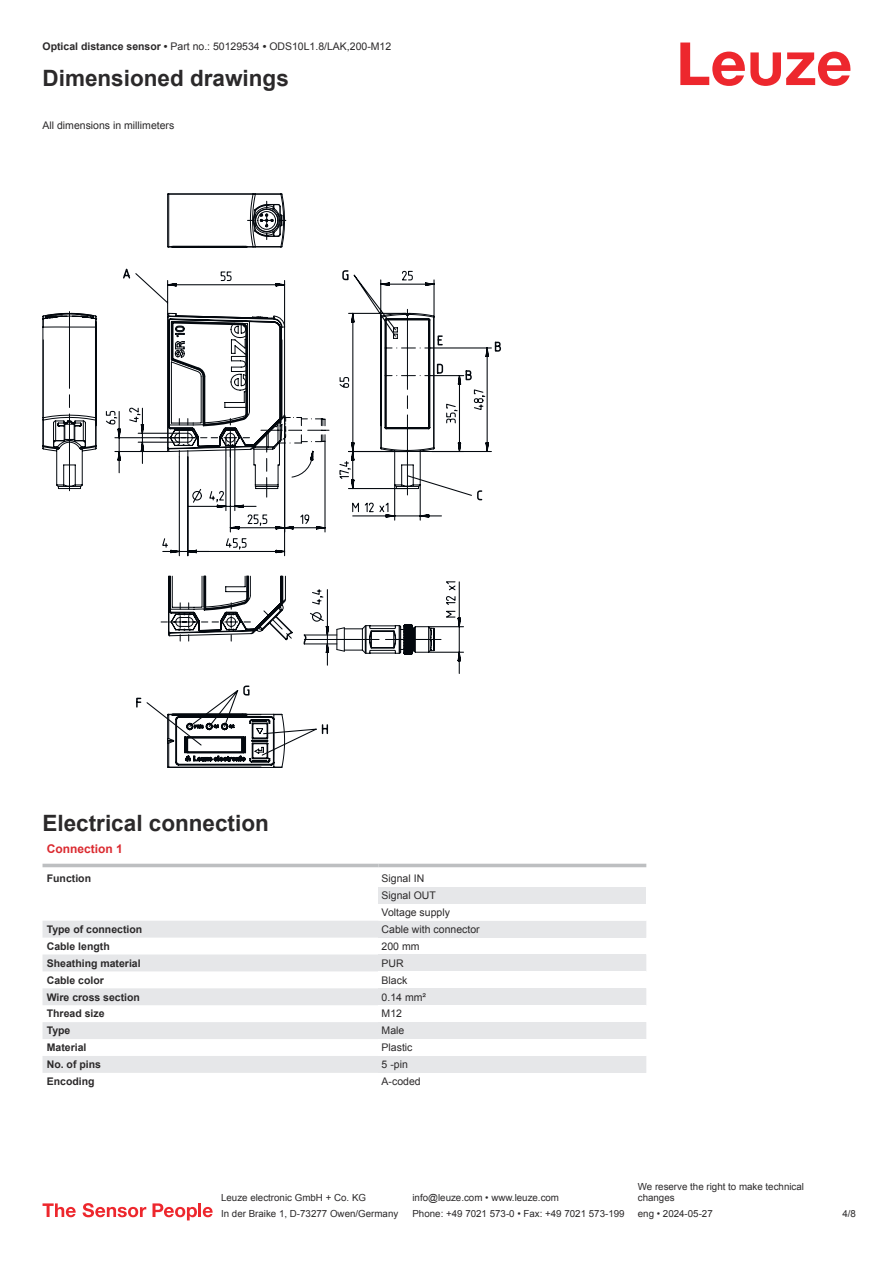
<style>
.page{position:relative;width:893px;height:1263px;background:#fff}
.page>*{position:absolute;margin:0;border:0;box-sizing:border-box;transform-origin:0 0}
.t1{font:700 22.5px "Arial";color:#2b292a}
.t2{font:700 12px "Arial";color:#db2a30}
.t3{font:10.5px/17px "Arial";color:#2b292a}
.t4{font:700 10.5px "Arial";color:#2b292a}
.t5{font:9.75px/11.7px "Arial";color:#2b292a}
.s1{font-weight:700}
</style>
<div class="page">
<svg style="left:680px;top:43px;width:170px;height:43px"></svg>
<svg style="left:43px;top:863px;width:603px;height:5px"></svg>
<svg style="left:43px;top:921px;width:335px;height:152px;fill:#e6e7e9"></svg>
<hr style="left:43px;top:864px;width:335px;height:3px;background:#bdbfc1">
<hr style="left:378px;top:864px;width:268px;height:3px;background:#bdbfc1">
<div style="left:378px;top:887px;width:268px;height:17px;background:#e6e7e9"></div>
<div style="left:378px;top:921px;width:268px;height:16px;background:#e6e7e9"></div>
<div style="left:378px;top:954px;width:268px;height:17px;background:#e6e7e9"></div>
<div style="left:378px;top:988px;width:268px;height:17px;background:#e6e7e9"></div>
<div style="left:378px;top:1022px;width:268px;height:17px;background:#e6e7e9"></div>
<div style="left:378px;top:1056px;width:268px;height:17px;background:#e6e7e9"></div>
<svg style="left:43px;top:1203px;width:33px;height:14px"></svg>
<svg style="left:83px;top:1203px;width:63px;height:14px"></svg>
<svg style="left:153px;top:1203px;width:44px;height:17px"></svg>
<hr style="left:198px;top:1203px;width:3px;height:14px;background:#ed272d">
<svg style="left:203px;top:1207px;width:10px;height:10px"></svg>
<svg style="left:167px;top:193px;width:118px;height:575px"></svg>
<svg style="left:43px;top:312px;width:26px;height:178px"></svg>
<svg style="left:123px;top:200px;width:369px;height:556px"></svg>
<svg style="left:69px;top:304px;width:373px;height:338px"></svg>
<p class="t3" style="left:43px;top:39px;width:350px"><span class="s1">Optical distance sensor •</span> Part no.: 50129534 <span class="s1">•</span> ODS10L1.8/LAK,200-M12</p>
<h1 class="t1" style="left:43px;top:70px;width:248px">Dimensioned drawings</h1>
<p class="t3" style="left:43px;top:117px;width:133px">All dimensions in millimeters</p>
<h1 class="t1" style="left:43px;top:814px;width:228px">Electrical connection</h1>
<p class="t2" style="left:47px;top:844px;width:78px">Connection 1</p>
<p class="t4" style="left:47px;top:874px;width:46px">Function</p>
<p class="t3" style="left:382px;top:871px;width:70px">Signal IN<br>Signal OUT<br>Voltage supply</p>
<p class="t4" style="left:47px;top:925px;width:97px">Type of connection</p>
<p class="t3" style="left:382px;top:922px;width:100px">Cable with connector</p>
<p class="t4" style="left:47px;top:942px;width:65px">Cable length</p>
<p class="t3" style="left:382px;top:938px;width:39px">200 mm</p>
<p class="t4" style="left:47px;top:959px;width:95px">Sheathing material</p>
<p class="t3" style="left:382px;top:955px;width:24px">PUR</p>
<p class="t4" style="left:47px;top:976px;width:59px">Cable color</p>
<p class="t3" style="left:382px;top:972px;width:27px">Black</p>
<p class="t4" style="left:47px;top:993px;width:95px">Wire cross section</p>
<p class="t3" style="left:382px;top:989px;width:46px">0.14 mm²</p>
<p class="t4" style="left:47px;top:1010px;width:59px">Thread size</p>
<p class="t3" style="left:382px;top:1006px;width:22px">M12</p>
<p class="t4" style="left:47px;top:1027px;width:25px">Type</p>
<p class="t3" style="left:382px;top:1023px;width:24px">Male</p>
<p class="t4" style="left:47px;top:1043px;width:41px">Material</p>
<p class="t3" style="left:382px;top:1040px;width:32px">Plastic</p>
<p class="t4" style="left:47px;top:1060px;width:56px">No. of pins</p>
<p class="t3" style="left:382px;top:1057px;width:28px">5 -pin</p>
<p class="t4" style="left:47px;top:1077px;width:49px">Encoding</p>
<p class="t3" style="left:382px;top:1074px;width:41px">A-coded</p>
<p class="t5" style="left:221px;top:1193px;width:146px">Leuze electronic GmbH + Co. KG</p>
<p class="t5" style="left:412px;top:1193px;width:148px">info@leuze.com • www.leuze.com</p>
<p class="t5" style="left:638px;top:1181px;width:168px">We reserve the right to make technical changes</p>
<p class="t5" style="left:221px;top:1209px;width:179px">In der Braike 1, D-73277 Owen/Germany</p>
<p class="t5" style="left:412px;top:1209px;width:214px">Phone: +49 7021 573-0 • Fax: +49 7021 573-199</p>
<p class="t5" style="left:638px;top:1209px;width:76px">eng • 2024-05-27</p>
<p class="t5" style="left:842px;top:1209px;width:15px">4 /8</p>
</div>
